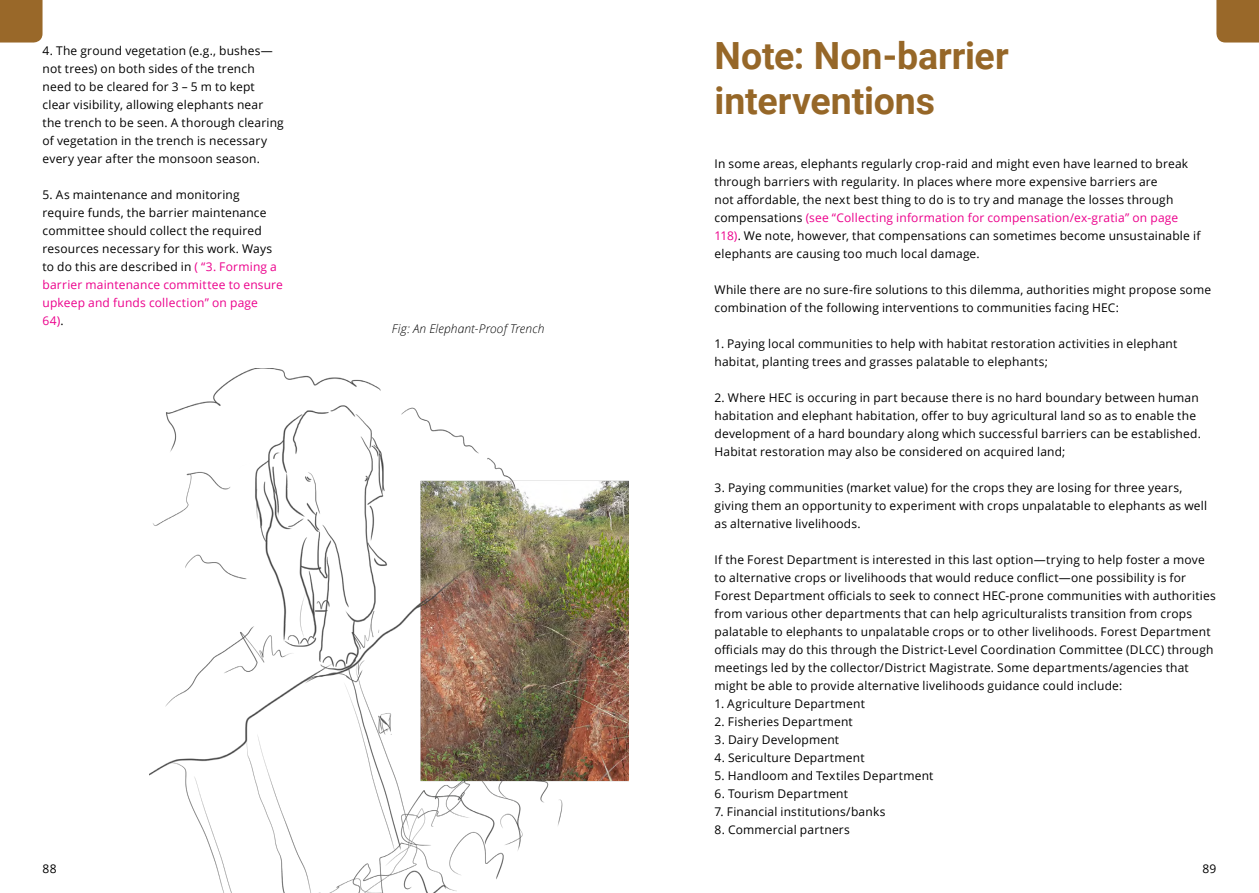
<style>
.page{position:relative;width:1259px;height:893px;background:#fff}
.page>*{position:absolute;margin:0;border:0;box-sizing:border-box;transform-origin:0 0}
.t1{font:700 37.5px/45px "Roboto";letter-spacing:-.005em;color:#966728}
.t2{font:12px/18px "Open Sans";letter-spacing:.015em;color:#000}
.t3{font:italic 300 12px "Open Sans";letter-spacing:.01em;color:#000}
.s1{color:#ec008c}
</style>
<div class="page">
<div style="left:1216px;top:0;width:43px;height:43px;background:#996829"></div>
<div style="left:0;top:0;width:43px;height:43px;background:#996829"></div>
<img style="left:149px;top:369px;width:480px;height:524px">
<p class="t2" style="left:43px;top:41px;width:243px">4. The ground vegetation (e.g., bushes— not trees) on both sides of the trench need to be cleared for 3 – 5 m to kept clear visibility, allowing elephants near the trench to be seen. A thorough clearing of vegetation in the trench is necessary every year after the monsoon season.</p>
<p class="t2" style="left:43px;top:185px;width:242px">5. As maintenance and monitoring require funds, the barrier maintenance committee should collect the required resources necessary for this work. Ways to do this are described in <span class="s1">( “3. Forming a barrier maintenance committee to ensure upkeep and funds collection” on page<br>64)</span>.</p>
<p class="t3" style="left:392px;top:321px;width:154px">Fig: An Elephant-Proof Trench</p>
<h1 class="t1" style="left:714px;top:32px;width:296px">Note: Non-barrier interventions</h1>
<p class="t2" style="left:714px;top:154px;width:487px">In some areas, elephants regularly crop-raid and might even have learned to break through barriers with regularity. In places where more expensive barriers are<br>not affordable, the next best thing to do is to try and manage the losses through compensations <span class="s1">(see “Collecting information for compensation/ex-gratia” on page 118)</span>. We note, however, that compensations can sometimes become unsustainable if elephants are causing too much local damage.</p>
<p class="t2" style="left:714px;top:280px;width:498px">While there are no sure-fire solutions to this dilemma, authorities might propose some combination of the following interventions to communities facing HEC:</p>
<p class="t2" style="left:714px;top:334px;width:464px">1. Paying local communities to help with habitat restoration activities in elephant habitat, planting trees and grasses palatable to elephants;</p>
<p class="t2" style="left:714px;top:388px;width:488px">2. Where HEC is occuring in part because there is no hard boundary between human habitation and elephant habitation, offer to buy agricultural land so as to enable the development of a hard boundary along which successful barriers can be established.<br>Habitat restoration may also be considered on acquired land;</p>
<p class="t2" style="left:714px;top:478px;width:494px">3. Paying communities (market value) for the crops they are losing for three years, giving them an opportunity to experiment with crops unpalatable to elephants as well as alternative livelihoods.</p>
<p class="t2" style="left:714px;top:550px;width:503px">If the Forest Department is interested in this last option—trying to help foster a move to alternative crops or livelihoods that would reduce conflict—one possibility is for Forest Department officials to seek to connect HEC-prone communities with authorities from various other departments that can help agriculturalists transition from crops palatable to elephants to unpalatable crops or to other livelihoods. Forest Department officials may do this through the District-Level Coordination Committee (DLCC) through meetings led by the collector/District Magistrate. Some departments/agencies that might be able to provide alternative livelihoods guidance could include:</p>
<p class="t2" style="left:714px;top:694px;width:152px">1. Agriculture Department</p>
<p class="t2" style="left:714px;top:712px;width:140px">2. Fisheries Department</p>
<p class="t2" style="left:714px;top:730px;width:126px">3. Dairy Development</p>
<p class="t2" style="left:714px;top:748px;width:151px">4. Sericulture Department</p>
<p class="t2" style="left:714px;top:766px;width:220px">5. Handloom and Textiles Department</p>
<p class="t2" style="left:714px;top:784px;width:135px">6. Tourism Department</p>
<p class="t2" style="left:714px;top:802px;width:172px">7. Financial institutions/banks</p>
<p class="t2" style="left:714px;top:820px;width:137px">8. Commercial partners</p>
<p class="t2" style="left:43px;top:859px;width:16px">88</p>
<p class="t2" style="left:1202px;top:859px;width:15px">89</p>
</div>
